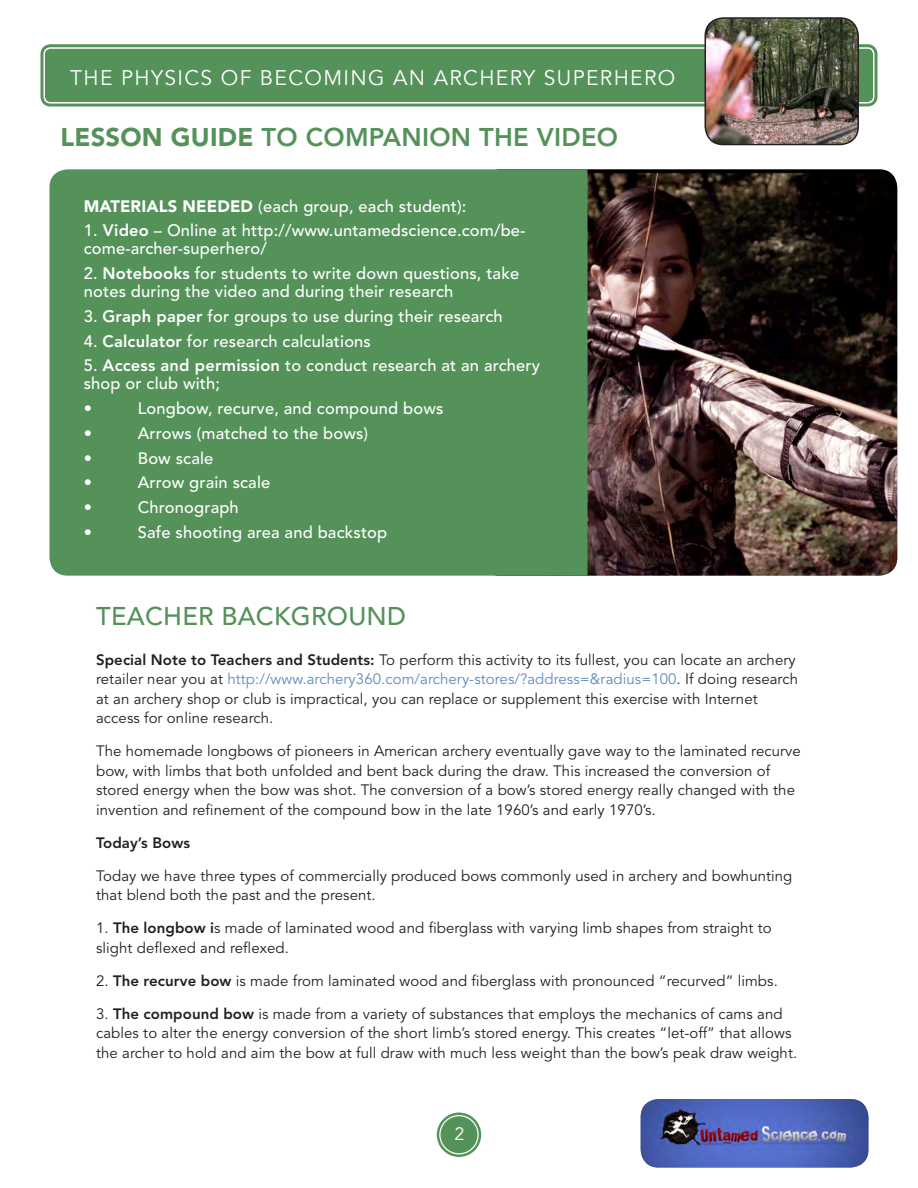
<style>
.page{position:relative;width:918px;height:1188px;background:#fff}
.page>*{position:absolute;margin:0;border:0;box-sizing:border-box;transform-origin:0 0}
.H1-_Headline{font:800 25.5px "Avenir";letter-spacing:.01em;color:#54925a}
.H1-_Headline-2{font:500 25.5px "Avenir";letter-spacing:.01em;color:#54925a}
.H1-_Headline-3{font:21px "Avenir";letter-spacing:.065em;color:#fff}
.t1{font:18px "Avenir";color:#fff}
.t2{font:500 16.5px/18px "Avenir";letter-spacing:.01em;color:#fff}
.H1-_Headline-4{font:15px/19.5px "Avenir";letter-spacing:.005em;color:#231f20}
.H1-_Headline-5{font:800 15px "Avenir";letter-spacing:.005em;color:#231f20}
.s1{font-weight:900}
.s2{font-weight:800}
.s3{color:#5f8bbd}
</style>
<div class="page">
<div style="left:441px;top:1116px;width:36px;height:37px;background:#54925a;border-radius:50%"></div>
<div style="left:437px;top:1113px;width:44px;height:44px;border:2px solid #54925a;border-radius:50%"></div>
<div style="left:442px;top:1118px;width:34px;height:34px;border:2px solid #54925a;border-radius:50%"></div>
<div style="left:45px;top:49px;width:828px;height:53px;background:#54925a;border-radius:5px"></div>
<div style="left:41px;top:44px;width:837px;height:63px;border:3px solid #54925a;border-radius:8px"></div>
<div style="left:47px;top:50px;width:824px;height:51px;border:3px solid #54925a;border-radius:2px"></div>
<img style="left:641px;top:1099px;width:227px;height:69px">
<img style="left:705px;top:18px;width:153px;height:127px">
<div style="left:705px;top:17px;width:154px;height:128px;border:2px solid #231f20;border-radius:18px"></div>
<img style="left:588px;top:169px;width:309px;height:407px">
<div style="left:50px;top:169px;width:538px;height:407px;background:#54925a"></div>
<p class="H1-_Headline-3" style="left:70px;top:66px;width:607px">THE PHYSICS OF BECOMING AN ARCHERY SUPERHERO</p>
<p class="H1-_Headline" style="left:60px;top:122px;width:559px"><span class="s1">LESSON GUIDE</span> TO COMPANION THE VIDEO</p>
<h2 class="t2" style="left:84px;top:197px;width:384px"><span class="s1">MATERIALS NEEDED</span> (each group, each student):</h2>
<h2 class="t2" style="left:84px;top:222px;width:443px">1. <span class="s2">Video</span> – Online at http://www.untamedscience.com/be&shy;come-archer-superhero/</h2>
<h2 class="t2" style="left:84px;top:265px;width:437px">2. <span class="s2">Notebooks</span> for students to write down questions, take notes during the video and during their research</h2>
<h2 class="t2" style="left:84px;top:308px;width:420px">3. <span class="s2">Graph paper</span> for groups to use during their research</h2>
<h2 class="t2" style="left:84px;top:332px;width:289px">4. <span class="s2">Calculator</span> for research calculations</h2>
<h2 class="t2" style="left:84px;top:357px;width:458px">5. <span class="s2">Access and permission</span> to conduct research at an archery shop or club with;</h2>
<h2 class="t2" style="left:84px;top:400px;width:10px">•</h2>
<h2 class="t2" style="left:138px;top:400px;width:307px">Longbow, recurve, and compound bows</h2>
<h2 class="t2" style="left:84px;top:425px;width:10px">•</h2>
<h2 class="t2" style="left:138px;top:425px;width:232px">Arrows (matched to the bows)</h2>
<h2 class="t2" style="left:84px;top:449px;width:10px">•</h2>
<h2 class="t2" style="left:138px;top:449px;width:77px">Bow scale</h2>
<h2 class="t2" style="left:84px;top:474px;width:10px">•</h2>
<h2 class="t2" style="left:138px;top:474px;width:134px">Arrow grain scale</h2>
<h2 class="t2" style="left:84px;top:499px;width:10px">•</h2>
<h2 class="t2" style="left:138px;top:499px;width:103px">Chronograph</h2>
<h2 class="t2" style="left:84px;top:524px;width:10px">•</h2>
<h2 class="t2" style="left:138px;top:524px;width:251px">Safe shooting area and backstop</h2>
<p class="H1-_Headline-2" style="left:96px;top:602px;width:311px">TEACHER BACKGROUND</p>
<p class="H1-_Headline-4" style="left:96px;top:650px;width:703px"><span class="s2">Special Note to Teachers and Students:</span> To perform this activity to its fullest, you can locate an archery retailer near you at <span class="s3">http://www.archery360.com/archery-stores/?address=&amp;radius=100</span>. If doing research at an archery shop or club is impractical, you can replace or supplement this exercise with Internet access for online research.</p>
<p class="H1-_Headline-4" style="left:96px;top:742px;width:706px">The homemade longbows of pioneers in American archery eventually gave way to the laminated recurve bow, with limbs that both unfolded and bent back during the draw. This increased the conversion of stored energy when the bow was shot. The conversion of a bow’s stored energy really changed with the invention and refinement of the compound bow in the late 1960’s and early 1970’s.</p>
<p class="H1-_Headline-5" style="left:96px;top:834px;width:96px">Today’s Bows</p>
<p class="H1-_Headline-4" style="left:96px;top:866px;width:698px">Today we have three types of commercially produced bows commonly used in archery and bowhunting that blend both the past and the present.</p>
<p class="H1-_Headline-4" style="left:96px;top:919px;width:677px">1. <span class="s2">The longbow i</span>s made of laminated wood and fiberglass with varying limb shapes from straight to slight deflexed and reflexed.</p>
<p class="H1-_Headline-4" style="left:96px;top:971px;width:683px">2. <span class="s2">The recurve bow</span> is made from laminated wood and fiberglass with pronounced “recurved” limbs.</p>
<p class="H1-_Headline-4" style="left:96px;top:1004px;width:703px">3. <span class="s2">The compound bow</span> is made from a variety of substances that employs the mechanics of cams and cables to alter the energy conversion of the short limb’s stored energy. This creates “let-off” that allows the archer to hold and aim the bow at full draw with much less weight than the bow’s peak draw weight.</p>
<p class="t1" style="left:454px;top:1124px;width:11px">2</p>
</div>
